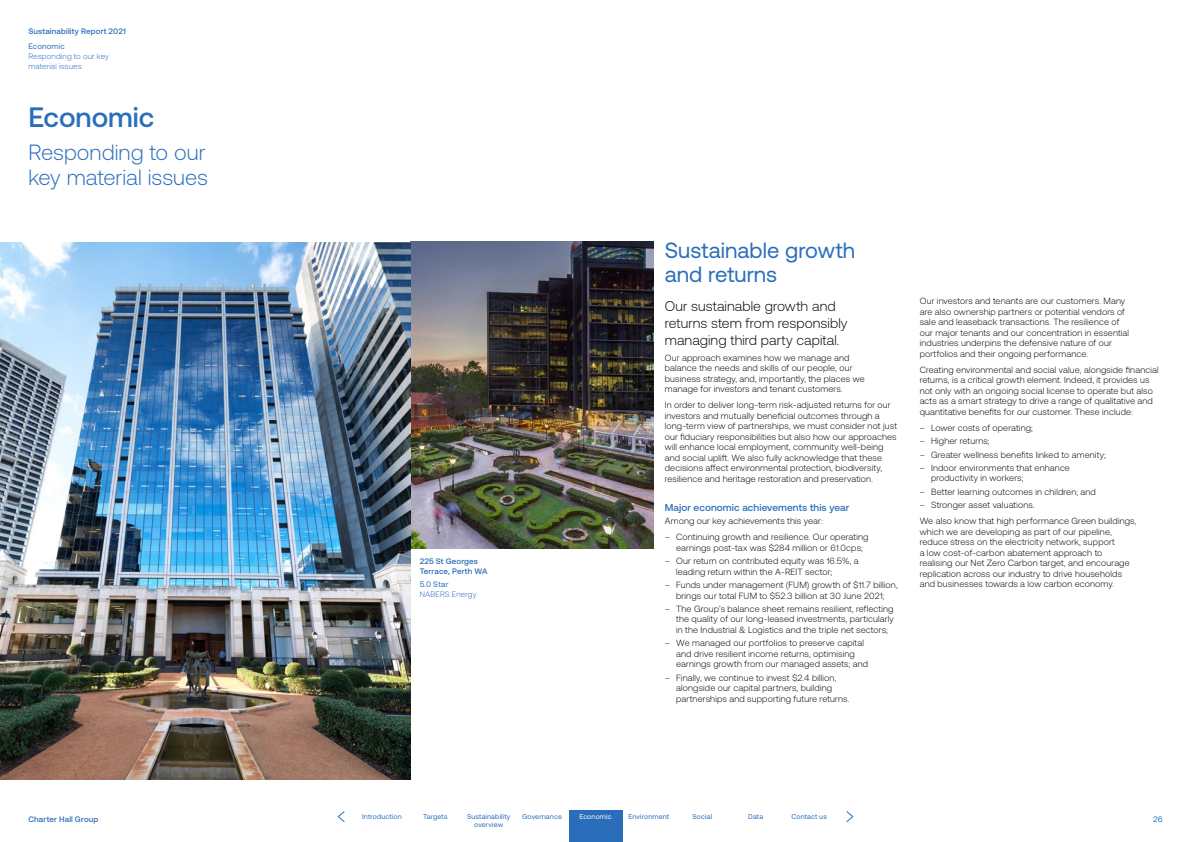
<style>
.page{position:relative;width:1191px;height:842px;background:#fff}
.page>*{position:absolute;margin:0;border:0;box-sizing:border-box;transform-origin:0 0}
.t1{font:500 28px "Aeonik";color:#2a6ebb}
.t2{font:300 22px/25px "Aeonik";color:#2a6ebb}
.t3{font:22px/24px "Aeonik";letter-spacing:.005em;color:#2a6ebb}
.t4{font:300 14px/17px "Aeonik";letter-spacing:.005em;color:#000}
.t5{font:500 10px "Aeonik";letter-spacing:.01em;color:#2a6ebb}
.t6{font:300 9px/10.5px "Aeonik";letter-spacing:.015em;color:#000}
.t7{font:500 8px/10px "Aeonik";letter-spacing:.02em;color:#2a6ebb}
.t8{font:300 8px/10px "Aeonik";letter-spacing:.02em;color:#2a6ebb}
.t9{font:8px "Aeonik";letter-spacing:.02em;color:#2a6ebb}
.t10{font:7px/8px "Aeonik";letter-spacing:.025em;color:#2a6ebb;text-align:center}
.t11{font:7px "Aeonik";letter-spacing:.025em;color:#fff}
</style>
<div class="page">
<img style="left:410px;top:242px;width:243px;height:306px">
<img style="left:0;top:242px;width:410px;height:538px">
<svg style="left:337px;top:811px;width:8px;height:11px"></svg>
<svg style="left:846px;top:811px;width:8px;height:11px"></svg>
<div style="left:569px;top:810px;width:53px;height:32px;background:#2a6ebb"></div>
<p class="t7" style="left:28px;top:27px;width:99px">Sustainability Report 2021</p>
<p class="t9" style="left:28px;top:41px;width:38px">Economic</p>
<p class="t8" style="left:28px;top:51px;width:82px">Responding to our key material issues</p>
<h1 class="t1" style="left:28px;top:101px;width:128px">Economic</h1>
<h2 class="t2" style="left:28px;top:140px;width:181px">Responding to our key material issues</h2>
<p class="t7" style="left:28px;top:814px;width:72px">Charter Hall Group</p>
<p class="t7" style="left:420px;top:556px;width:69px">225 St Georges<br>Terrace, Perth WA</p>
<p class="t9" style="left:420px;top:579px;width:30px">5.0 Star</p>
<p class="t8" style="left:420px;top:589px;width:58px">NABERS Energy</p>
<h2 class="t3" style="left:665px;top:239px;width:192px">Sustainable growth and returns</h2>
<h3 class="t4" style="left:665px;top:297px;width:184px">Our sustainable growth and returns stem from responsibly managing third party capital.</h3>
<p class="t6" style="left:665px;top:352px;width:201px">Our approach examines how we manage and balance the needs and skills of our people, our business strategy, and, importantly, the places we manage for investors and tenant customers.</p>
<p class="t6" style="left:665px;top:400px;width:234px">In order to deliver long-term risk-adjusted returns for our investors and mutually beneficial outcomes through a long-term view of partnerships, we must consider not just our fiduciary responsibilities but also how our approaches will enhance local employment, community well-being and social uplift. We also fully acknowledge that these decisions affect environmental protection, biodiversity, resilience and heritage restoration and preservation.</p>
<p class="t5" style="left:665px;top:502px;width:186px">Major economic achievements this year</p>
<p class="t6" style="left:665px;top:516px;width:159px">Among our key achievements this year:</p>
<p class="t6" style="left:676px;top:532px;width:194px;text-indent:-11px">– Continuing growth and resilience. Our operating earnings post-tax was $284 million or 61.0cps;</p>
<p class="t6" style="left:676px;top:556px;width:184px;text-indent:-11px">– Our return on contributed equity was 16.5%, a leading return within the A-REIT sector;</p>
<p class="t6" style="left:665px;top:580px;width:234px;text-align:center">– Funds under management (FUM) growth of $11.7 billion, brings our total FUM to $52.3 billion at 30 June 2021;</p>
<p class="t6" style="left:676px;top:604px;width:219px;text-align:justify;text-indent:-11px">– The Group’s balance sheet remains resilient, reflecting the quality of our long-leased investments, particularly in the Industrial &amp; Logistics and the triple net sectors;</p>
<p class="t6" style="left:676px;top:638px;width:193px;text-indent:-11px">– We managed our portfolios to preserve capital and drive resilient income returns, optimising earnings growth from our managed assets; and</p>
<p class="t6" style="left:676px;top:672px;width:175px;text-indent:-11px">– Finally, we continue to invest $2.4 billion, alongside our capital partners, building partnerships and supporting future returns.</p>
<p class="t6" style="left:919px;top:296px;width:211px">Our investors and tenants are our customers. Many are also ownership partners or potential vendors of sale and leaseback transactions. The resilience of our major tenants and our concentration in essential industries underpins the defensive nature of our portfolios and their ongoing performance.</p>
<p class="t6" style="left:919px;top:364px;width:240px">Creating environmental and social value, alongside financial returns, is a critical growth element. Indeed, it provides us not only with an ongoing social license to operate but also acts as a smart strategy to drive a range of qualitative and quantitative benefits for our customer. These include:</p>
<p class="t6" style="left:919px;top:423px;width:115px">– Lower costs of operating;</p>
<p class="t6" style="left:919px;top:436px;width:71px">– Higher returns;</p>
<p class="t6" style="left:919px;top:449px;width:188px">– Greater wellness benefits linked to amenity;</p>
<p class="t6" style="left:931px;top:463px;width:140px;text-indent:-11px">– Indoor environments that enhance productivity in workers;</p>
<p class="t6" style="left:919px;top:486px;width:178px">– Better learning outcomes in children; and</p>
<p class="t6" style="left:919px;top:497px;width:218px;line-height:16.2px">– Stronger asset valuations.<br>We also know that high performance Green buildings,</p>
<p class="t6" style="left:919px;top:526px;width:211px">which we are developing as part of our pipeline, reduce stress on the electricity network, support<br>a low cost-of-carbon abatement approach to realising our Net Zero Carbon target, and encourage replication across our industry to drive households and businesses towards a low carbon economy.</p>
<p class="t10" style="left:362px;top:813px;width:41px">Introduction</p>
<p class="t10" style="left:423px;top:813px;width:26px">Targets</p>
<p class="t10" style="left:467px;top:813px;width:45px">Sustainability overview</p>
<p class="t10" style="left:522px;top:813px;width:41px">Governance</p>
<p class="t11" style="left:579px;top:813px;width:34px">Economic</p>
<p class="t10" style="left:628px;top:813px;width:42px">Environment</p>
<p class="t10" style="left:692px;top:813px;width:21px">Social</p>
<p class="t10" style="left:748px;top:813px;width:16px">Data</p>
<p class="t10" style="left:791px;top:813px;width:37px">Contact us</p>
<p class="t9" style="left:1153px;top:814px;width:11px">26</p>
</div>
